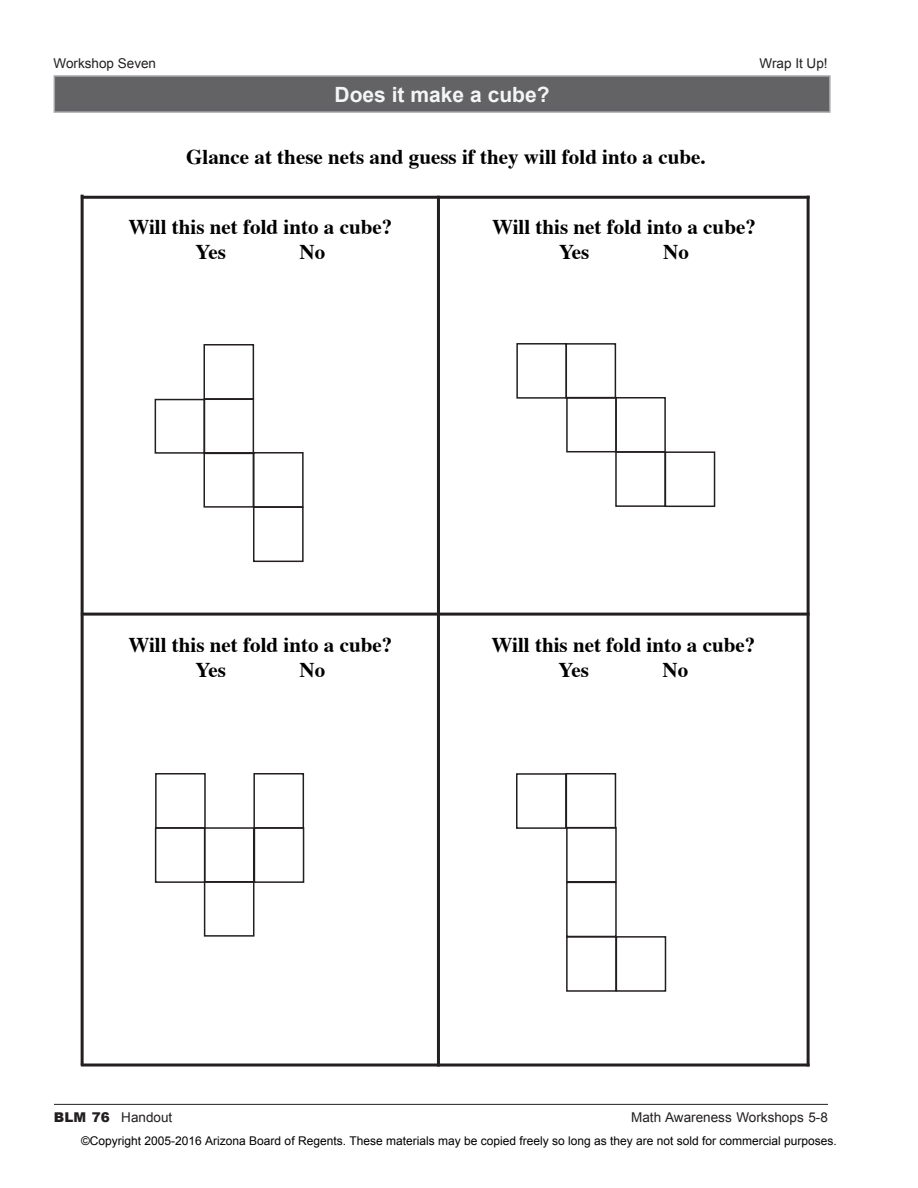
<style>
.page{position:relative;width:918px;height:1188px;background:#fff}
.page>*{position:absolute;margin:0;border:0;box-sizing:border-box;transform-origin:0 0}
.t1{font:700 21px "Times";color:#000}
.t2{font:700 21px "Arial";color:#f4f5f5}
.t3{font:13.5px "Arial";color:#231f20}
.t4{font:12px "Arial";color:#000}
.s1{font-weight:900}
</style>
<div class="page">
<hr style="left:54px;top:1104px;width:774px;height:1px;background:#231f20">
<div style="left:54px;top:76px;width:776px;height:36px;background:#636366"></div>
<hr style="left:54px;top:75px;width:777px;height:2px;background:#a5a6aa">
<hr style="left:54px;top:77px;width:1px;height:34px;background:#a5a6aa">
<hr style="left:829px;top:77px;width:2px;height:34px;background:#a5a6aa">
<hr style="left:54px;top:111px;width:777px;height:2px;background:#a5a6aa">
<hr style="left:437px;top:196px;width:3px;height:870px;background:#231f20">
<svg style="left:81px;top:1063px;width:729px;height:4px;fill:#231f20"></svg>
<hr style="left:807px;top:196px;width:3px;height:870px;background:#231f20">
<hr style="left:81px;top:195px;width:3px;height:870px;background:#231f20">
<hr style="left:81px;top:613px;width:729px;height:3px;background:#231f20">
<hr style="left:81px;top:196px;width:729px;height:3px;background:#231f20">
<div style="left:204px;top:827px;width:50px;height:56px;border:2px solid #231f20"></div>
<div style="left:155px;top:827px;width:51px;height:56px;border:2px solid #231f20"></div>
<div style="left:155px;top:773px;width:51px;height:56px;border:2px solid #231f20"></div>
<div style="left:254px;top:827px;width:50px;height:56px;border:2px solid #231f20"></div>
<div style="left:253px;top:773px;width:51px;height:56px;border:2px solid #231f20"></div>
<div style="left:204px;top:881px;width:50px;height:56px;border:2px solid #231f20"></div>
<div style="left:566px;top:773px;width:50px;height:56px;border:2px solid #231f20"></div>
<div style="left:566px;top:827px;width:51px;height:56px;border:2px solid #231f20"></div>
<div style="left:566px;top:882px;width:51px;height:55px;border:2px solid #231f20"></div>
<div style="left:566px;top:936px;width:51px;height:56px;border:2px solid #231f20"></div>
<div style="left:616px;top:936px;width:50px;height:56px;border:2px solid #231f20"></div>
<div style="left:516px;top:773px;width:51px;height:56px;border:2px solid #231f20"></div>
<div style="left:516px;top:343px;width:51px;height:56px;border:2px solid #231f20"></div>
<div style="left:566px;top:343px;width:50px;height:56px;border:2px solid #231f20"></div>
<div style="left:615px;top:397px;width:51px;height:56px;border:2px solid #231f20"></div>
<div style="left:615px;top:451px;width:51px;height:56px;border:2px solid #231f20"></div>
<div style="left:566px;top:397px;width:51px;height:55px;border:2px solid #231f20"></div>
<div style="left:665px;top:451px;width:50px;height:56px;border:2px solid #231f20"></div>
<div style="left:203px;top:344px;width:51px;height:56px;border:2px solid #231f20"></div>
<div style="left:203px;top:399px;width:51px;height:55px;border:2px solid #231f20"></div>
<div style="left:203px;top:452px;width:51px;height:56px;border:2px solid #231f20"></div>
<div style="left:155px;top:399px;width:50px;height:55px;border:2px solid #231f20"></div>
<div style="left:253px;top:452px;width:51px;height:56px;border:2px solid #231f20"></div>
<div style="left:253px;top:506px;width:51px;height:56px;border:2px solid #231f20"></div>
<p class="t3" style="left:54px;top:55px;width:104px">Workshop Seven</p>
<p class="t3" style="left:760px;top:55px;width:70px">Wrap It Up!</p>
<p class="t2" style="left:334px;top:82px;width:217px">Does it make a cube?</p>
<p class="t1" style="left:186px;top:143px;width:521px">Glance at these nets and guess if they will fold into a cube.</p>
<p class="t1" style="left:128px;top:213px;width:265px">Will this net fold into a cube?</p>
<p class="t1" style="left:195px;top:238px;width:32px">Yes</p>
<p class="t1" style="left:300px;top:238px;width:27px">No</p>
<p class="t1" style="left:492px;top:213px;width:265px">Will this net fold into a cube?</p>
<p class="t1" style="left:559px;top:238px;width:32px">Yes</p>
<p class="t1" style="left:663px;top:238px;width:27px">No</p>
<p class="t1" style="left:128px;top:631px;width:265px">Will this net fold into a cube?</p>
<p class="t1" style="left:195px;top:656px;width:32px">Yes</p>
<p class="t1" style="left:300px;top:656px;width:27px">No</p>
<p class="t1" style="left:492px;top:631px;width:265px">Will this net fold into a cube?</p>
<p class="t1" style="left:559px;top:656px;width:32px">Yes</p>
<p class="t1" style="left:663px;top:656px;width:27px">No</p>
<p class="t3" style="left:54px;top:1110px;width:120px"><span class="s1">BLM 76</span> Handout</p>
<p class="t3" style="left:631px;top:1110px;width:198px">Math Awareness Workshops 5-8</p>
<p class="t4" style="left:81px;top:1133px;width:757px">©Copyright 2005-2016 Arizona Board of Regents. These materials may be copied freely so long as they are not sold for commercial purposes.</p>
</div>
